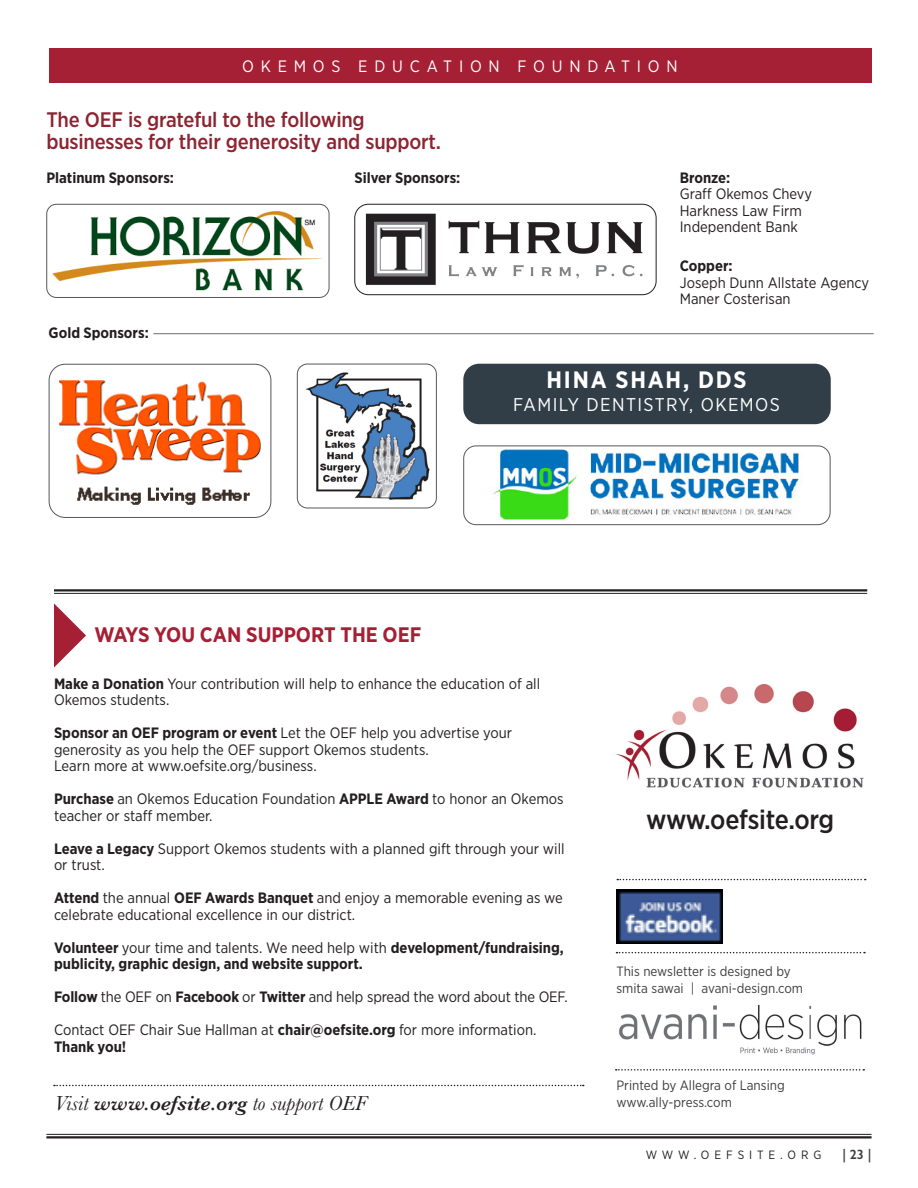
<style>
.page{position:relative;width:918px;height:1188px;background:#fff}
.page>*{position:absolute;margin:0;border:0;box-sizing:border-box;transform-origin:0 0}
.t1{font:500 27px "Gotham Narrow";letter-spacing:-.01em;color:#231f20}
.t2{font:700 23.7px "Gotham Narrow";letter-spacing:.075em;color:#fff}
.t3{font:500 21px/22.5px "Gotham Narrow";letter-spacing:-.01em;color:#8d2431}
.t4{font:italic 21px "Baskerville";letter-spacing:.005em;color:#231f20}
.t5{font:700 21px "Gotham Narrow";color:#a62035}
.t6{font:18.45px "Gotham Narrow";letter-spacing:.075em;color:#fff}
.t7{font:16.5px "Gotham Narrow";letter-spacing:.41em;color:#fff}
.t8{font:15px/16.5px "Gotham Narrow";color:#231f20}
.t9{font:700 15px/16.5px "Gotham Narrow";color:#231f20}
.t10{font:13.5px "Gotham Narrow";color:#3e3e3f}
.t11{font:600 13.5px "Gill Sans";color:#3e3e3f}
.t12{font:12px "Gotham Narrow";letter-spacing:.41em;color:#231f20}
.s1{font-weight:700}
.s2{font-weight:400}
.s3{font-weight:600}
</style>
<div class="page">
<div style="left:49px;top:48px;width:823px;height:35px;background:#a62035"></div>
<hr style="left:46px;top:1134px;width:826px;height:1px;background:#231f20">
<hr style="left:46px;top:1136px;width:826px;height:2px;background:#231f20">
<img style="left:616px;top:889px;width:106px;height:55px">
<svg style="left:616px;top:952px;width:249px;height:1px"></svg>
<svg style="left:617px;top:879px;width:249px;height:1px"></svg>
<svg style="left:54px;top:1085px;width:530px;height:1px"></svg>
<img style="left:616px;top:684px;width:248px;height:104px">
<img style="left:619px;top:1004px;width:243px;height:51px">
<svg style="left:616px;top:1069px;width:248px;height:2px"></svg>
<hr style="left:54px;top:589px;width:813px;height:3px;background:#231f20">
<hr style="left:54px;top:593px;width:813px;height:1px;background:#231f20">
<svg style="left:54px;top:603px;width:32px;height:65px"></svg>
<img style="left:47px;top:204px;width:282px;height:93px">
<div style="left:46px;top:204px;width:283px;height:94px;border:1px solid #57585a;border-radius:10px"></div>
<img style="left:49px;top:364px;width:222px;height:153px">
<div style="left:49px;top:364px;width:222px;height:154px;border:1px solid #57585a;border-radius:16px"></div>
<img style="left:305px;top:372px;width:125px;height:128px">
<div style="left:297px;top:364px;width:140px;height:144px;border:1px solid #57585a;border-radius:10px"></div>
<img style="left:493px;top:449px;width:306px;height:71px">
<div style="left:463px;top:446px;width:368px;height:79px;border:1px solid #57585a;border-radius:12px"></div>
<div style="left:463px;top:364px;width:368px;height:60px;background:#313e48;border-radius:16px"></div>
<img style="left:356px;top:204px;width:300px;height:91px">
<div style="left:354px;top:204px;width:302px;height:91px;border:1px solid #231f20;border-radius:14px"></div>
<hr style="left:153px;top:333px;width:721px;height:1px;background:#6c6d70">
<p class="t7" style="left:242px;top:56px;width:437px">OKEMOS EDUCATION FOUNDATION</p>
<p class="t3" style="left:46px;top:108px;width:396px">The OEF is grateful to the following businesses for their generosity and support.</p>
<p class="t9" style="left:46px;top:169px;width:129px">Platinum Sponsors:</p>
<p class="t9" style="left:354px;top:169px;width:107px">Silver Sponsors:</p>
<p class="t9" style="left:49px;top:325px;width:102px">Gold Sponsors:</p>
<p class="t9" style="left:680px;top:169px;width:52px">Bronze:</p>
<p class="t8" style="left:680px;top:185px;width:134px">Graff Okemos Chevy</p>
<p class="t8" style="left:680px;top:202px;width:124px">Harkness Law Firm</p>
<p class="t8" style="left:680px;top:218px;width:120px">Independent Bank</p>
<p class="t9" style="left:680px;top:257px;width:54px">Copper:</p>
<p class="t8" style="left:680px;top:274px;width:191px">Joseph Dunn Allstate Agency</p>
<p class="t8" style="left:680px;top:290px;width:112px">Maner Costerisan</p>
<p class="t2" style="left:547px;top:364px;width:202px">HINA SHAH, DDS</p>
<p class="t6" style="left:513px;top:394px;width:268px">FAMILY DENTISTRY, OKEMOS</p>
<p class="t5" style="left:94px;top:621px;width:328px">WAYS YOU CAN SUPPORT THE OEF</p>
<p class="t8" style="left:54px;top:675px;width:488px"><span class="s1">Make a Donation</span> Your contribution will help to enhance the education of all<br>Okemos students.</p>
<p class="t8" style="left:54px;top:724px;width:460px"><span class="s1">Sponsor an OEF program or event</span> Let the OEF help you advertise your generosity as you help the OEF support Okemos students.</p>
<p class="t8" style="left:54px;top:757px;width:264px">Learn more at www.oefsite.org/business.</p>
<p class="t8" style="left:54px;top:790px;width:511px"><span class="s1">Purchase</span> an Okemos Education Foundation <span class="s1">APPLE Award</span> to honor an Okemos teacher or staff member.</p>
<p class="t8" style="left:54px;top:840px;width:512px"><span class="s1">Leave a Legacy</span> Support Okemos students with a planned gift through your will or trust.</p>
<p class="t8" style="left:54px;top:889px;width:510px"><span class="s1">Attend</span> the annual <span class="s1">OEF Awards Banquet</span> and enjoy a memorable evening as we celebrate educational excellence in our district.</p>
<p class="t9" style="left:54px;top:939px;width:511px">Volunteer <span class="s2">your time and talents. We need help with</span> development/fundraising, publicity, graphic design, and website support.</p>
<p class="t8" style="left:54px;top:988px;width:515px"><span class="s1">Follow</span> the OEF on <span class="s1">Facebook</span> or <span class="s1">Twitter</span> and help spread the word about the OEF.</p>
<p class="t8" style="left:54px;top:1021px;width:484px">Contact OEF Chair Sue Hallman at <span class="s1">chair@oefsite.org</span> for more information.</p>
<p class="t9" style="left:54px;top:1038px;width:74px">Thank you!</p>
<p class="t4" style="left:54px;top:1090px;width:314px">Visit <span class="s3">www.oefsite.org</span> to support OEF</p>
<p class="t1" style="left:646px;top:802px;width:190px">www.oefsite.org</p>
<p class="t10" style="left:616px;top:963px;width:176px">This newsletter is designed by</p>
<p class="t10" style="left:616px;top:979px;width:188px">smita sawai | avani-design.com</p>
<p class="t10" style="left:616px;top:1077px;width:170px">Printed by Allegra of Lansing</p>
<p class="t10" style="left:616px;top:1093px;width:117px">www.ally-press.com</p>
<p class="t12" style="left:646px;top:1147px;width:177px">WWW.OEFSITE.ORG</p>
<p class="t11" style="left:842px;top:1146px;width:31px">| 23 |</p>
</div>
